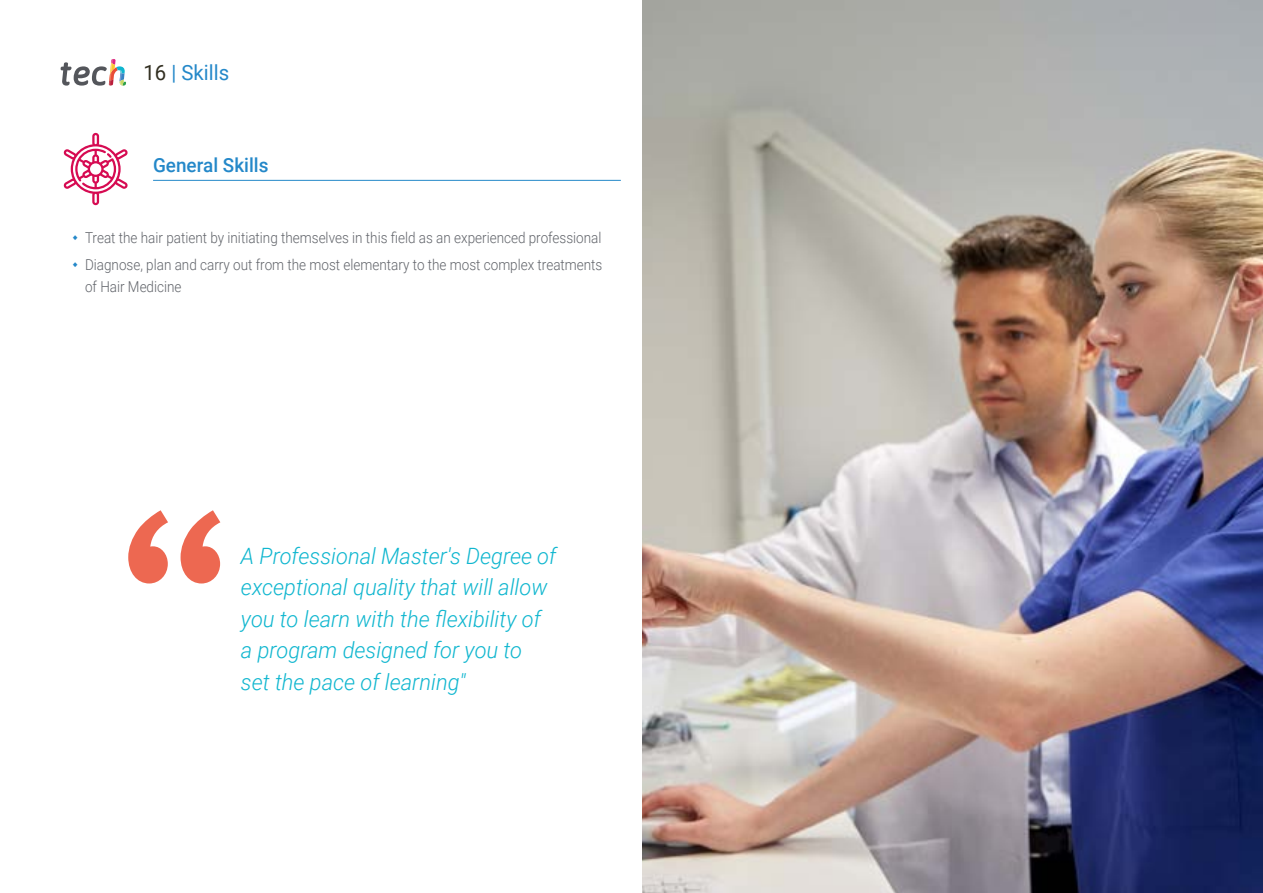
<style>
.page{position:relative;width:1263px;height:893px;background:#fff}
.page>*{position:absolute;margin:0;border:0;box-sizing:border-box;transform-origin:0 0}
.t1{font:italic 300 22.5px/31.5px "Roboto";color:#0fb6cf}
.t2{font:21px "Roboto";color:#2488c9}
.t3{font:500 19.5px "Roboto";color:#2488c9}
.t4{font:300 15px/26.7px "Roboto";color:#61646a;scale:.9 1}
.s1{color:#312e20}
</style>
<div class="page">
<hr style="left:153px;top:180px;width:468px;height:1px;background:#2488c9">
<svg style="left:63px;top:133px;width:65px;height:72px"></svg>
<svg style="left:61px;top:59px;width:65px;height:27px"></svg>
<img style="left:642px;top:0;width:621px;height:893px">
<svg style="left:128px;top:510px;width:92px;height:73px"></svg>
<h2 class="t2" style="left:144px;top:57px;width:87px"><span class="s1">16</span> | Skills</h2>
<h3 class="t3" style="left:153px;top:151px;width:117px">General Skills</h3>
<p class="t4" style="left:85px;top:224px;width:576px">Treat the hair patient by initiating themselves in this field as an experienced professional<br>Diagnose, plan and carry out from the most elementary to the most complex treatments</p>
<p class="t4" style="left:85px;top:273px;width:109px">of Hair Medicine</p>
<h1 class="t1" style="left:241px;top:539px;width:317px">A Professional Master's Degree of exceptional quality that will allow you to learn with the flexibility of a program designed for you to set the pace of learning"</h1>
</div>
